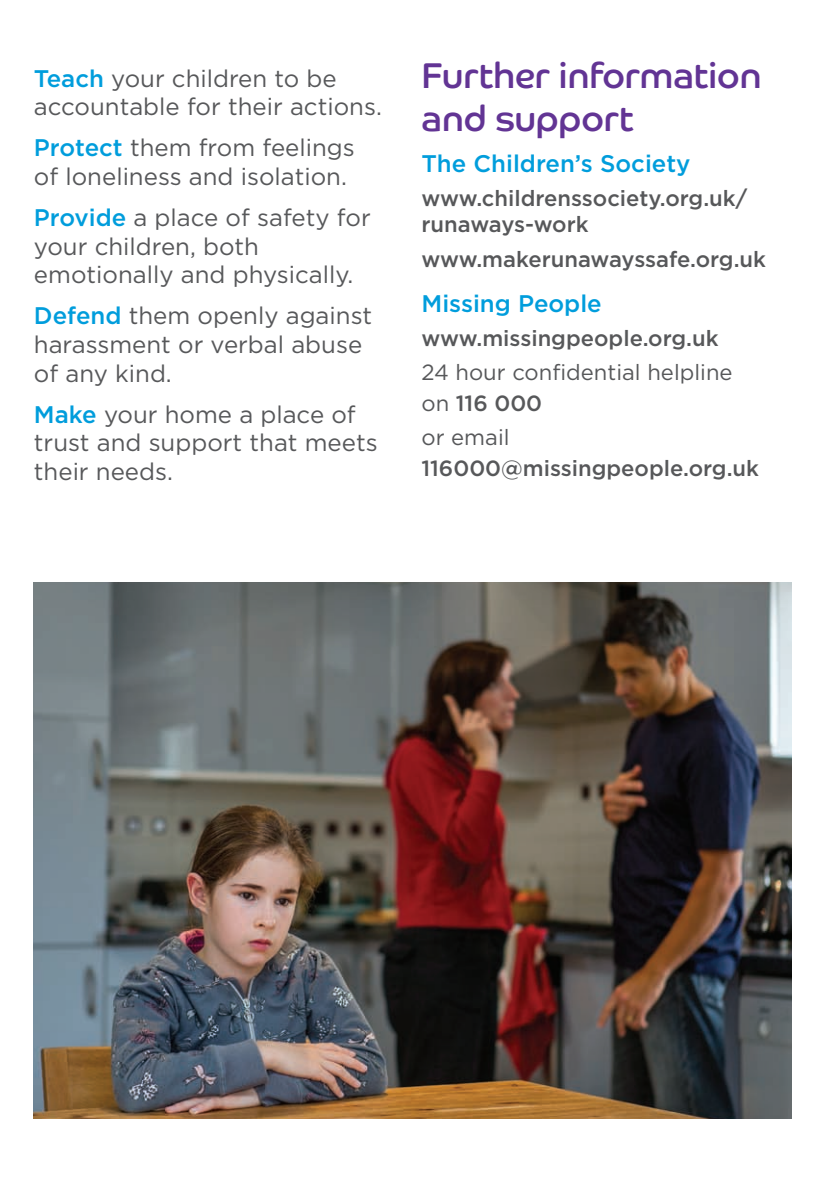
<style>
.page{position:relative;width:823px;height:1191px;background:#fff}
.page>*{position:absolute;margin:0;border:0;box-sizing:border-box;transform-origin:0 0}
.t1{font:36px/43.2px "Co Headline";color:#623494}
.t2{font:24px/28.8px "Gotham";color:#57585a}
.t3{font:500 24px "Gotham";color:#009ddc}
.t4{font:500 22px/26.4px "Gotham";color:#57585a}
.t5{font:22px/30.4px "Gotham";color:#57585a}
.s1{font-weight:500;color:#009ddc}
.s2{font-weight:500}
</style>
<div class="page">
<img style="left:34px;top:582px;width:757px;height:536px">
<p class="t2" style="left:34px;top:63px;width:349px"><span class="s1">Teach</span> your children to be accountable for their actions.</p>
<p class="t2" style="left:34px;top:133px;width:322px"><span class="s1">Protect</span> them from feelings of loneliness and isolation.</p>
<p class="t2" style="left:34px;top:202px;width:338px"><span class="s1">Provide</span> a place of safety for your children, both emotionally and physically.</p>
<p class="t2" style="left:34px;top:301px;width:339px"><span class="s1">Defend</span> them openly against harassment or verbal abuse of any kind.</p>
<p class="t2" style="left:34px;top:399px;width:345px"><span class="s1">Make</span> your home a place of trust and support that meets their needs.</p>
<h1 class="t1" style="left:421px;top:53px;width:341px">Further information and support</h1>
<p class="t3" style="left:421px;top:149px;width:270px">The Children’s Society</p>
<p class="t4" style="left:421px;top:184px;width:328px">www.childrenssociety.org.uk/ runaways-work</p>
<p class="t4" style="left:421px;top:245px;width:346px">www.makerunawayssafe.org.uk</p>
<p class="t3" style="left:421px;top:289px;width:182px">Missing People</p>
<p class="t4" style="left:421px;top:324px;width:298px">www.missingpeople.org.uk</p>
<p class="t5" style="left:421px;top:357px;width:312px">24 hour confidential helpline on <span class="s2">116 000</span></p>
<p class="t5" style="left:421px;top:422px;width:89px">or email</p>
<p class="t4" style="left:421px;top:454px;width:339px">116000@missingpeople.org.uk</p>
</div>
